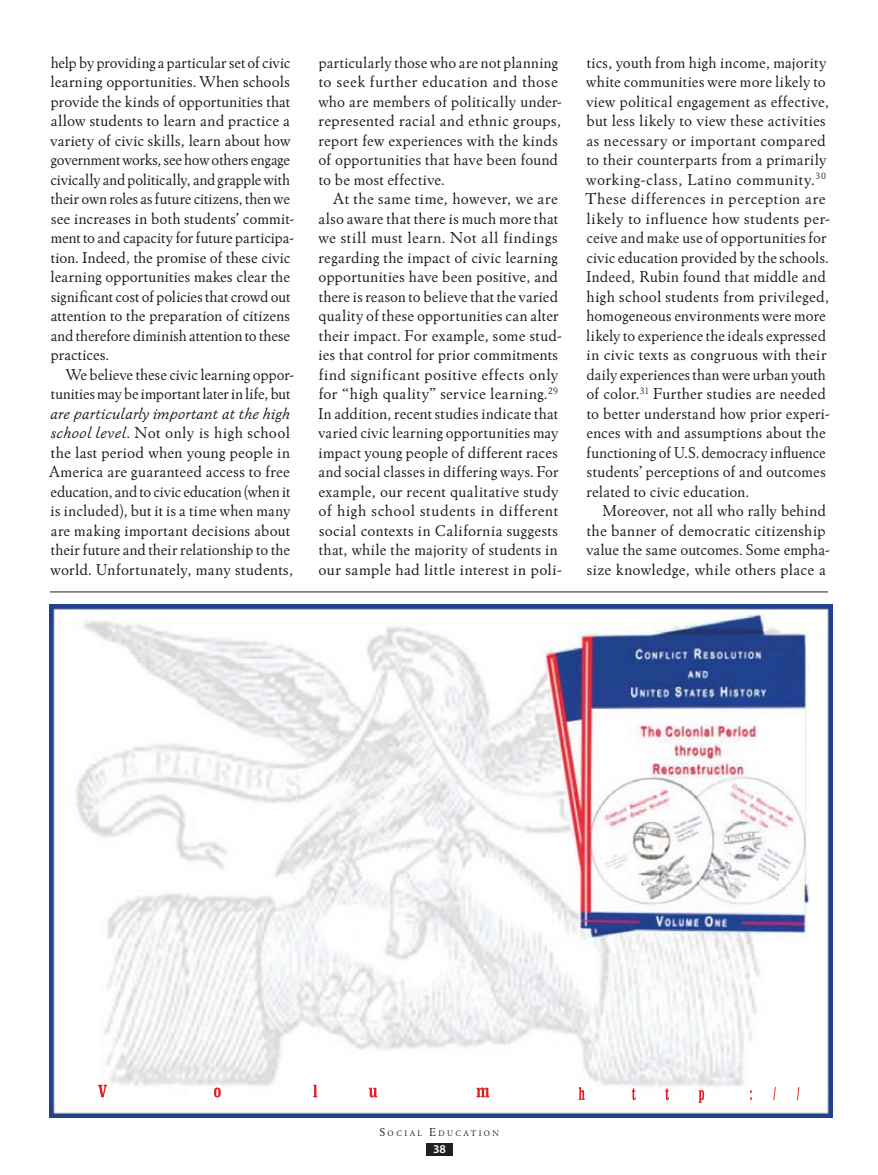
<style>
.page{position:relative;width:878px;height:1175px;background:#fff}
.page>*{position:absolute;margin:0;border:0;box-sizing:border-box;transform-origin:0 0}
.t1{font:16.5px/19.5px "Winchester New ITC";letter-spacing:.015em;color:#231f20}
.t2{font:600 12px "Myriad Pro";color:#fff}
.t3{font:8.4px "Winchester New ITC Book OS";letter-spacing:.285em;color:#231f20}
.s1{font-style:italic}
.s2{font-size:12px}
</style>
<div class="page">
<div style="left:426px;top:1143px;width:26px;height:12px;background:#231f20"></div>
<img style="left:49px;top:604px;width:783px;height:513px">
<hr style="left:50px;top:591px;width:778px;height:1px;background:#231f20">
<p class="t1" style="left:50px;top:52px;width:246px">help by providing a particularset ofcivic learning opportunities. When schools provide the kinds of opportunities that allow students to learn and practice a variety of civic skills, learn about how governmentworks,see howothers engage civically and politically, and grapplewith their own roles asfuture citizens, thenwe see increases in both students’ commit&shy;ment to and capacity forfuture participa&shy;tion. Indeed, the promise of these civic learning opportunities makes clear the significantcost of policiesthatcrowd out attention to the preparation of citizens and therefore diminish attention to these practices.</p>
<p class="t1" style="left:51px;top:364px;width:245px;text-align:right">We believe these civiclearning oppor&shy;tunitiesmay be important laterin life, but</p>
<p class="t1" style="left:49px;top:403px;width:246px"><span class="s1">are particularly important at the high school level</span>. Not only is high school the last period when young people in America are guaranteed access to free education, and to civic education (when it is included), but it is a time when many are making important decisions about theirfuture and theirrelationship to the world. Unfortunately, many students,</p>
<p class="t1" style="left:318px;top:52px;width:245px">particularly those who are not planning to seek further education and those who are members of politically under&shy;represented racial and ethnic groups, report few experiences with the kinds of opportunities that have been found to be most effective.</p>
<p class="t1" style="left:318px;top:189px;width:246px;text-indent:15px">At the same time, however, we are also aware that there is much more that we still must learn. Not all findings regarding the impact of civic learning opportunities have been positive, and there isreason to believe that the varied quality of these opportunitiescan alter their impact. For example, some stud&shy;ies that control for prior commitments find significant positive effects only for “high quality” service learning.<sup>29<br></sup>In addition, recent studies indicate that varied civiclearning opportunities may impact young people of different races and socialclasses in differing ways. For example, our recent qualitative study of high school students in different social contexts in California suggests that, while the majority of students in our sample had little interest in poli-</p>
<p class="t1" style="left:585px;top:52px;width:246px">tics, youth from high income, majority white communities were more likely to view political engagement as effective, but less likely to view these activities as necessary or important compared to their counterparts from a primarily working-class, Latino community.<sup>30<br></sup>These differences in perception are likely to influence how students per&shy;ceive and make use of opportunities for civic education provided by the schools.<br>Indeed, Rubin found that middle and high school students from privileged, homogeneous environments were more likely to experience the ideals expressed in civic texts as congruous with their daily experiencesthanwere urban youth of color.<sup>31</sup> Further studies are needed to better understand how prior experi&shy;ences with and assumptions about the functioning of U.S. democracy influence students’ perceptions of and outcomes related to civic education.</p>
<p class="t1" style="left:586px;top:501px;width:246px;text-indent:16px">Moreover, not all who rally behind the banner of democratic citizenship value the same outcomes. Some empha&shy;size knowledge, while others place a</p>
<p class="t3" style="left:380px;top:1128px;width:121px"><span class="s2">S</span>OCIAL <span class="s2">E</span>DUCATION</p>
<p class="t2" style="left:433px;top:1141px;width:14px">38</p>
</div>
